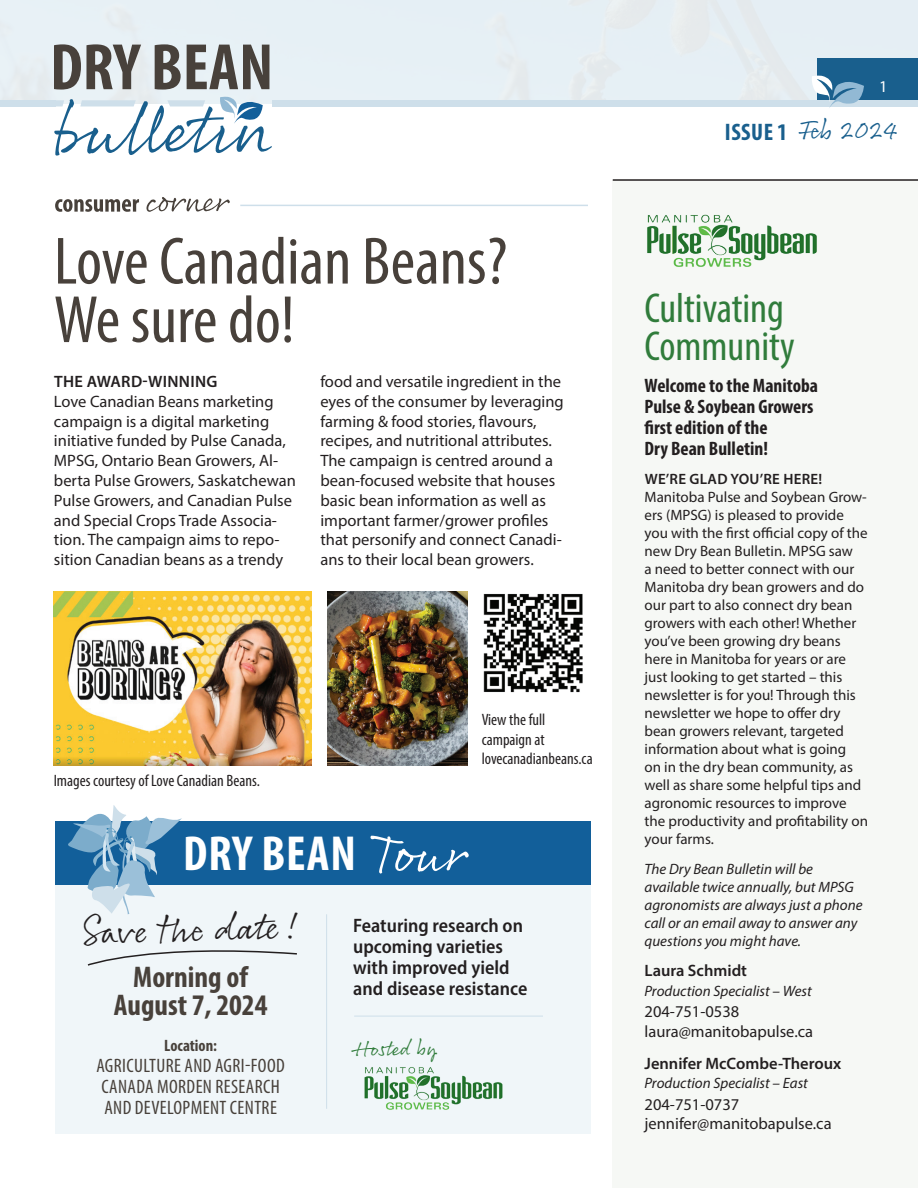
<style>
.page{position:relative;width:918px;height:1188px;background:#fff}
.page>*{position:absolute;margin:0;border:0;box-sizing:border-box;transform-origin:0 0}
.t1{font:condensed 67.5px/58.5px "Myriad Pro";color:#48413b}
.t2{font:700 condensed 49.5px "Myriad Pro";letter-spacing:.02em;color:#fff}
.t3{font:condensed 42px/37.5px "Myriad Pro";color:#307c3b}
.t4{font:37.5px "Rollerscript Smooth";color:#231f20}
.t5{font:700 condensed 30px/28.5px "Myriad Pro";color:#48413b;text-align:center}
.t6{font:27px "Rollerscript Smooth";color:#195f8d}
.t7{font:21px "Rollerscript Smooth";color:#307c3b}
.t8{font:700 condensed 19.5px/21px "Myriad Pro";color:#231f20}
.t9{font:600 semi-condensed 19.5px/21px "Myriad Pro";color:#231f20}
.t10{font:condensed 19.5px/21px "Myriad Pro";letter-spacing:.02em;color:#48413b}
.t11{font:16.5px/19.8px "Myriad Pro";color:#231f20}
.t12{font:condensed 16.5px/19.8px "Myriad Pro";color:#231f20}
.t13{font:600 16.5px "Myriad Pro";color:#231f20}
.t14{font:600 16.5px "Myriad Pro";letter-spacing:.02em;color:#231f20}
.t15{font:700 condensed 16.5px "Myriad Pro";color:#48413b}
.t16{font:16.5px "Myriad Pro";color:#fff}
.t17{font:15px/18px "Myriad Pro";color:#231f20}
.t18{font:italic 15px/18px "Myriad Pro";color:#231f20}
.t19{font:600 15px "Myriad Pro";letter-spacing:.02em;color:#231f20}
.s1{font-family:"Rollerscript Smooth";font-weight:400;font-stretch:normal;font-size:54px}
.s2{font-family:"Myriad Pro";font-weight:700;font-stretch:condensed;font-size:24px}
</style>
<div class="page">
<div style="left:55px;top:821px;width:535px;height:313px;background:#f0f6f9"></div>
<div style="left:613px;top:181px;width:305px;height:1007px;background:#f6f8f5"></div>
<svg style="left:54px;top:44px;width:87px;height:46px;background:#8f8f8d"></svg>
<svg style="left:155px;top:44px;width:26px;height:46px"></svg>
<svg style="left:187px;top:45px;width:82px;height:44px;background:#888886"></svg>
<svg style="left:53px;top:96px;width:219px;height:60px"></svg>
<div style="left:0;top:100px;width:56px;height:6px;background:#cedfea"></div>
<div style="left:272px;top:100px;width:546px;height:6px;background:#cedfea"></div>
<div style="left:817px;top:58px;width:101px;height:45px;background:#195f8d"></div>
<div style="left:817px;top:100px;width:101px;height:6px;background:#cedfea"></div>
<svg style="left:811px;top:75px;width:53px;height:33px"></svg>
<img style="left:54px;top:591px;width:257px;height:174px">
<img style="left:327px;top:591px;width:141px;height:174px">
<hr style="left:613px;top:179px;width:305px;height:2px;background:#231f20">
<svg style="left:146px;top:197px;width:84px;height:15px"></svg>
<svg style="left:55px;top:199px;width:84px;height:13px"></svg>
<hr style="left:240px;top:205px;width:348px;height:1px;background:#cedfea">
<img style="left:483px;top:593px;width:100px;height:100px">
<div style="left:55px;top:821px;width:535px;height:64px;background:#125f9a"></div>
<img style="left:364px;top:1067px;width:139px;height:43px">
<svg style="left:68px;top:805px;width:114px;height:109px"></svg>
<svg style="left:87px;top:950px;width:210px;height:16px"></svg>
<hr style="left:326px;top:914px;width:1px;height:195px;background:#cedfea">
<hr style="left:354px;top:1016px;width:189px;height:1px;background:#cedfea">
<img style="left:647px;top:214px;width:170px;height:53px">
<h1 class="t1" style="left:54px;top:231px;width:455px">Love Canadian Beans?<br>We sure do!</h1>
<p class="t14" style="left:54px;top:371px;width:165px">THE AWARD-WINNING</p>
<p class="t11" style="left:54px;top:391px;width:243px">Love Canadian Beans marketing campaign is a digital marketing initiative funded by Pulse Canada, MPSG, Ontario Bean Growers, Al&shy;berta Pulse Growers, Saskatchewan Pulse Growers, and Canadian Pulse and Special Crops Trade Associa&shy;tion. The campaign aims to repo&shy;sition Canadian beans as a trendy</p>
<p class="t11" style="left:320px;top:371px;width:245px">food and versatile ingredient in the eyes of the consumer by leveraging farming &amp; food stories, flavours, recipes, and nutritional attributes.<br>The campaign is centred around a bean-focused website that houses basic bean information as well as important farmer/grower profiles that personify and connect Canadi&shy;ans to their local bean growers.</p>
<p class="t12" style="left:54px;top:770px;width:208px">Images courtesy of Love Canadian Beans.</p>
<p class="t12" style="left:482px;top:709px;width:112px">View the full campaign at lovecanadianbeans.ca</p>
<h2 class="t2" style="left:183px;top:823px;width:286px">DRY BEAN <span class="s1">Tour</span></h2>
<h3 class="t4" style="left:80px;top:907px;width:222px;rotate:-1deg">Save the date !</h3>
<h3 class="t5" style="left:114px;top:962px;width:155px">Morning of<br>August 7, 2024</h3>
<p class="t15" style="left:164px;top:1035px;width:54px">Location:</p>
<p class="t10" style="left:96px;top:1055px;width:190px">AGRICULTURE AND AGRI-FOOD<br>CANADA MORDEN RESEARCH<br>AND DEVELOPMENT CENTRE</p>
<p class="t9" style="left:353px;top:914px;width:176px">Featuring research on upcoming varieties with improved yield and disease resistance</p>
<p class="t7" style="left:353px;top:1036px;width:86px;rotate:-2deg">Host ed by</p>
<p class="t16" style="left:879px;top:77px;width:10px">1</p>
<h3 class="t6" style="left:725px;top:113px;width:174px"><span class="s2">ISSUE 1</span> Feb 2024</h3>
<h3 class="t3" style="left:645px;top:289px;width:152px">Cultivating<br>Community</h3>
<p class="t8" style="left:645px;top:375px;width:175px">Welcome to the Manitoba<br>Pulse &amp; Soybean Growers first edition of the<br>Dry Bean Bulletin!</p>
<p class="t19" style="left:645px;top:470px;width:179px">WE’RE GLAD YOU’RE HERE!</p>
<p class="t17" style="left:645px;top:488px;width:225px">Manitoba Pulse and Soybean Grow&shy;ers (MPSG) is pleased to provide you with the first official copy of the new Dry Bean Bulletin. MPSG saw<br>a need to better connect with our<br>Manitoba dry bean growers and do our part to also connect dry bean growers with each other! Whether you’ve been growing dry beans here in Manitoba for years or are just looking to get started – this newsletter is for you! Through this newsletter we hope to offer dry bean growers relevant, targeted information about what is going<br>on in the dry bean community, as well as share some helpful tips and agronomic resources to improve the productivity and profitability on your farms.</p>
<p class="t18" style="left:645px;top:860px;width:220px">The Dry Bean Bulletin will be available twice annually, but MPSG agronomists are always just a phone call or an email away to answer any questions you might have.</p>
<p class="t13" style="left:645px;top:960px;width:104px">Laura Schmidt</p>
<p class="t18" style="left:645px;top:981px;width:169px">Production Specialist – West</p>
<p class="t11" style="left:645px;top:1001px;width:170px">204-751-0538 laura@manitobapulse.ca</p>
<p class="t13" style="left:645px;top:1053px;width:198px">Jennifer McCombe-Theroux</p>
<p class="t18" style="left:645px;top:1074px;width:165px">Production Specialist – East</p>
<p class="t11" style="left:645px;top:1094px;width:189px">204-751-0737 jennifer@manitobapulse.ca</p>
</div>
